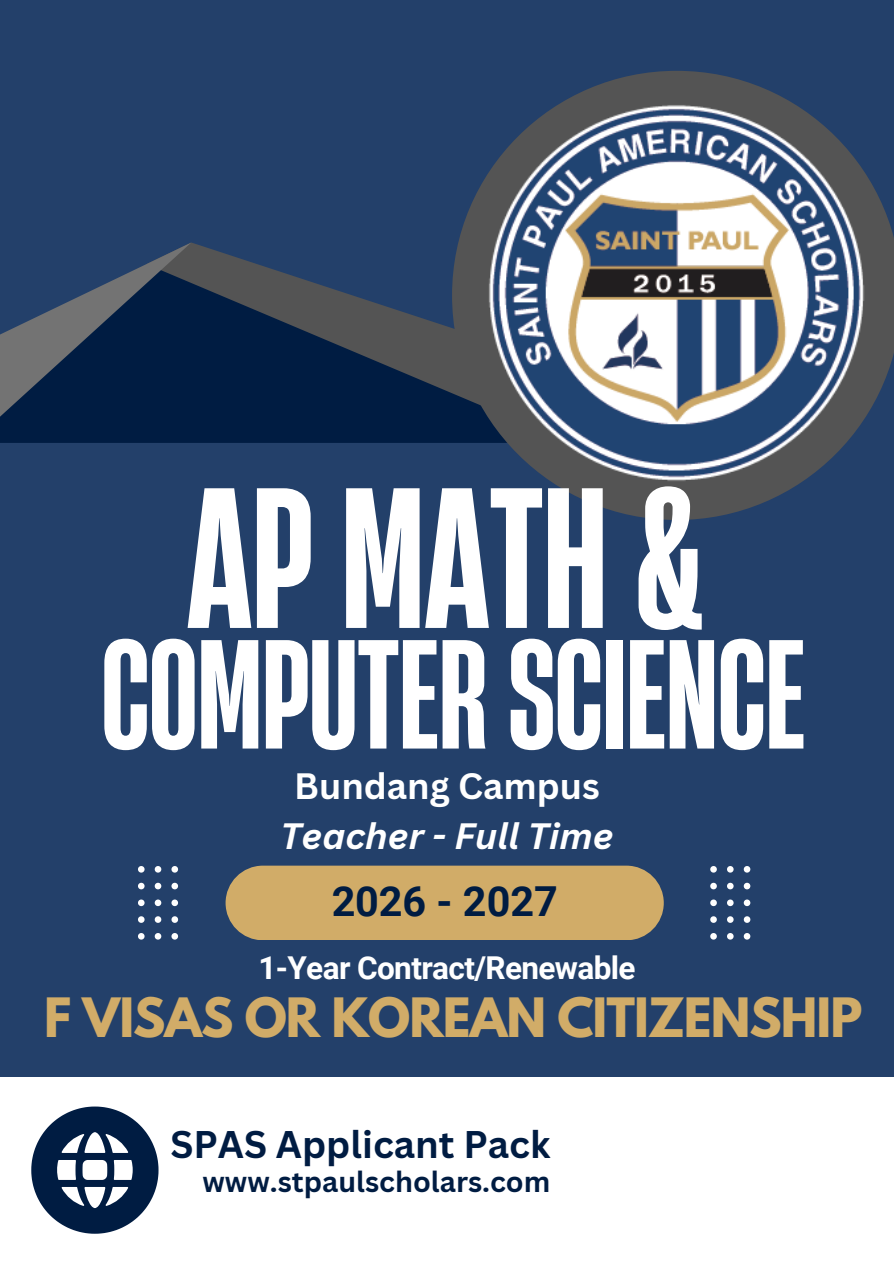
<style>
.page{position:relative;width:894px;height:1264px;background:#fff}
.page>*{position:absolute;margin:0;border:0;box-sizing:border-box;transform-origin:0 0}
.t1{font:700 187.65px "Heading Now 36";color:#fff}
.t2{font:700 145.65px "Heading Now 36";color:#fff}
.t3{font:700 48px "League Spartan";letter-spacing:-.02em;color:#d1ac68}
.t4{font:700 41.4px "Roboto";color:#001c42}
.t5{font:700 37.5px "Canva Sans";color:#001c42}
.t6{font:italic 700 35.7px "Canva Sans";color:#fff}
.t7{font:700 35.7px "Canva Sans";color:#fff}
.t8{font:700 31.5px "Roboto";letter-spacing:-.02em;color:#fff}
.t9{font:700 28.5px "Canva Sans";color:#001c42}
</style>
<div class="page">
<div style="left:0;top:0;width:893px;height:1263px;background:#23406a"></div>
<svg style="left:191px;top:242px;width:261px;height:201px;fill:#001c42"></svg>
<svg style="left:0;top:242px;width:191px;height:201px"></svg>
<svg style="left:569px;top:71px;width:324px;height:449px"></svg>
<div style="left:0;top:1076px;width:893px;height:187px;background:#fff"></div>
<svg style="left:31px;top:1106px;width:127px;height:127px"></svg>
<img style="left:452px;top:97px;width:427px;height:395px">
<div style="left:225px;top:865px;width:438px;height:75px;background:#d1ac68"></div>
<svg style="left:710px;top:866px;width:41px;height:73px"></svg>
<svg style="left:138px;top:866px;width:41px;height:73px"></svg>
<h1 class="t1" style="left:187px;top:431px;width:517px">AP MATH&amp;</h1>
<h2 class="t2" style="left:101px;top:595px;width:705px">COMPUTERSCIENCE</h2>
<p class="t7" style="left:294px;top:761px;width:307px">Bundang Campus</p>
<p class="t6" style="left:280px;top:810px;width:334px">Teacher - Full Time</p>
<p class="t4" style="left:331px;top:877px;width:228px">2026 - 2027</p>
<p class="t8" style="left:258px;top:949px;width:378px">1-Year Contract/Renewable</p>
<p class="t3" style="left:44px;top:994px;width:819px">F VISAS OR KOREAN CITIZENSHIP</p>
<p class="t5" style="left:170px;top:1118px;width:381px">SPAS Applicant Pack</p>
<p class="t9" style="left:202px;top:1161px;width:349px">www.stpaulscholars.com</p>
</div>
